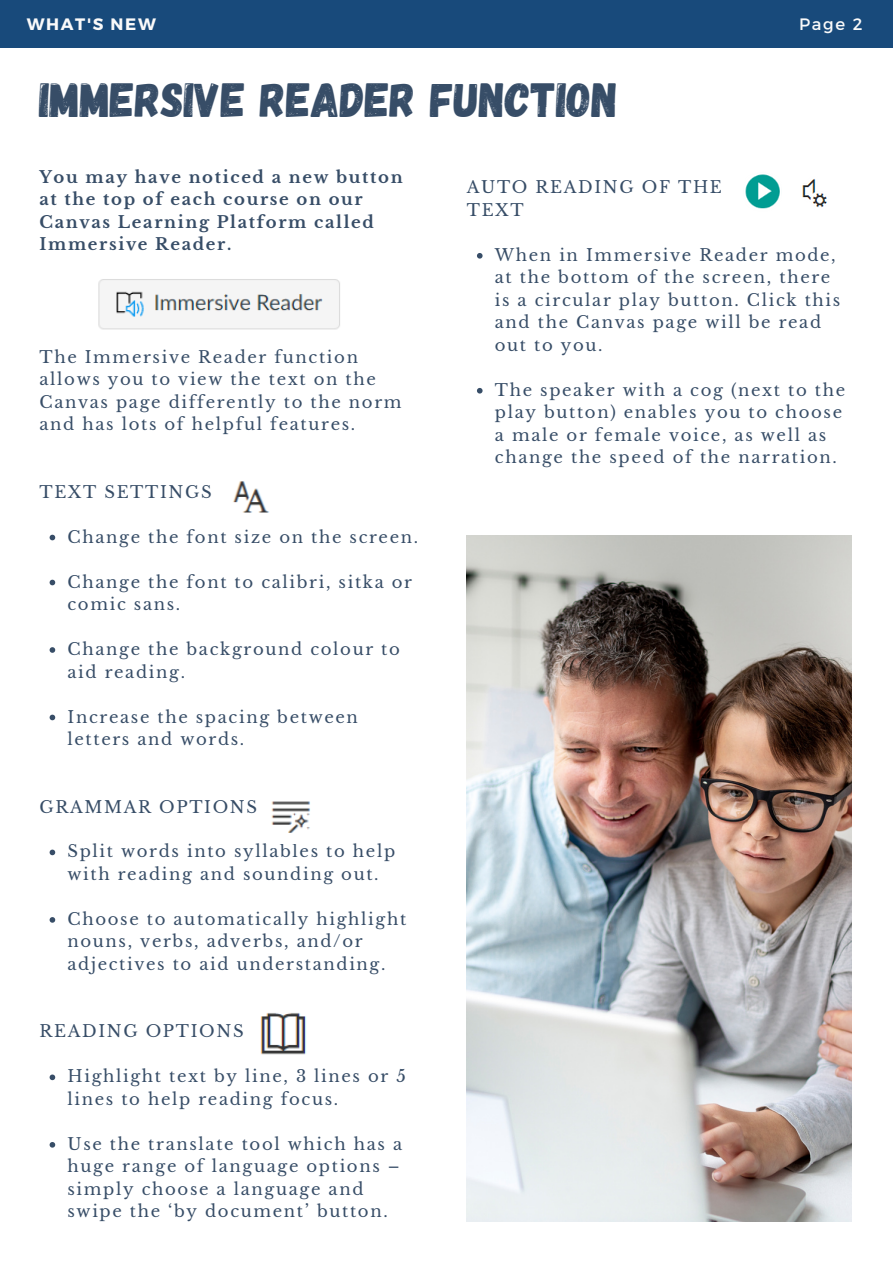
<style>
.page{position:relative;width:893px;height:1264px;background:#fff}
.page>*{position:absolute;margin:0;border:0;box-sizing:border-box;transform-origin:0 0}
.t1{font:48px "Gagalin";color:#374d67}
.t2{font:16.5px/22.5px "Libre Baskerville";letter-spacing:.1em;color:#374d67}
.t3{font:700 16.5px/22.5px "Libre Baskerville";letter-spacing:.1em;color:#374d67}
.t4{font:700 16.5px "Montserrat";letter-spacing:.1em;color:#fafafa}
.t5{font:16.5px "Montserrat";color:#fafafa}
</style>
<div class="page">
<div style="left:0;top:0;width:892px;height:47px;background:#184a7b"></div>
<svg style="left:50px;top:534px;width:5px;height:6px"></svg>
<svg style="left:50px;top:579px;width:5px;height:6px"></svg>
<svg style="left:50px;top:647px;width:5px;height:5px"></svg>
<svg style="left:50px;top:714px;width:5px;height:6px"></svg>
<svg style="left:50px;top:849px;width:5px;height:6px"></svg>
<svg style="left:50px;top:917px;width:5px;height:5px"></svg>
<svg style="left:50px;top:1074px;width:5px;height:6px"></svg>
<svg style="left:50px;top:1142px;width:5px;height:5px"></svg>
<img style="left:98px;top:279px;width:242px;height:51px">
<img style="left:233px;top:481px;width:36px;height:32px">
<img style="left:271px;top:801px;width:40px;height:32px">
<svg style="left:477px;top:253px;width:5px;height:5px"></svg>
<svg style="left:477px;top:388px;width:5px;height:5px"></svg>
<img style="left:745px;top:174px;width:82px;height:35px">
<img style="left:467px;top:536px;width:384px;height:685px">
<img style="left:260px;top:1013px;width:47px;height:42px">
<p class="t4" style="left:27px;top:14px;width:131px">WHAT'S NEW</p>
<p class="t5" style="left:799px;top:14px;width:65px">Page 2</p>
<h1 class="t1" style="left:39px;top:69px;width:580px">IMMERSIVE READER FUNCTION</h1>
<p class="t3" style="left:39px;top:166px;width:365px">You may have noticed a new button at the top of each course on our<br>Canvas Learning Platform called<br>Immersive Reader.</p>
<p class="t2" style="left:39px;top:345px;width:363px">The Immersive Reader function allows you to view the text on the<br>Canvas page differently to the norm and has lots of helpful features.</p>
<p class="t2" style="left:39px;top:480px;width:174px">TEXT SETTINGS</p>
<p class="t2" style="left:67px;top:525px;width:352px">Change the font size on the screen.</p>
<p class="t2" style="left:67px;top:570px;width:346px">Change the font to calibri, sitka or comic sans.</p>
<p class="t2" style="left:67px;top:638px;width:334px">Change the background colour to aid reading.</p>
<p class="t2" style="left:67px;top:705px;width:292px">Increase the spacing between letters and words.</p>
<p class="t2" style="left:39px;top:795px;width:219px">GRAMMAR OPTIONS</p>
<p class="t2" style="left:67px;top:840px;width:329px">Split words into syllables to help with reading and sounding out.</p>
<p class="t2" style="left:67px;top:907px;width:340px">Choose to automatically highlight nouns, verbs, adverbs, and/or adjectives to aid understanding.</p>
<p class="t2" style="left:39px;top:1020px;width:206px">READING OPTIONS</p>
<p class="t2" style="left:67px;top:1065px;width:340px">Highlight text by line, 3 lines or 5 lines to help reading focus.</p>
<p class="t2" style="left:67px;top:1132px;width:336px">Use the translate tool which has a huge range of language options – simply choose a language and swipe the ‘by document’ button.</p>
<p class="t2" style="left:467px;top:176px;width:256px">AUTO READING OF THE<br>TEXT</p>
<p class="t2" style="left:495px;top:244px;width:347px">When in Immersive Reader mode, at the bottom of the screen, there is a circular play button. Click this and the Canvas page will be read out to you.</p>
<p class="t2" style="left:495px;top:379px;width:352px">The speaker with a cog (next to the play button) enables you to choose a male or female voice, as well as change the speed of the narration.</p>
</div>
